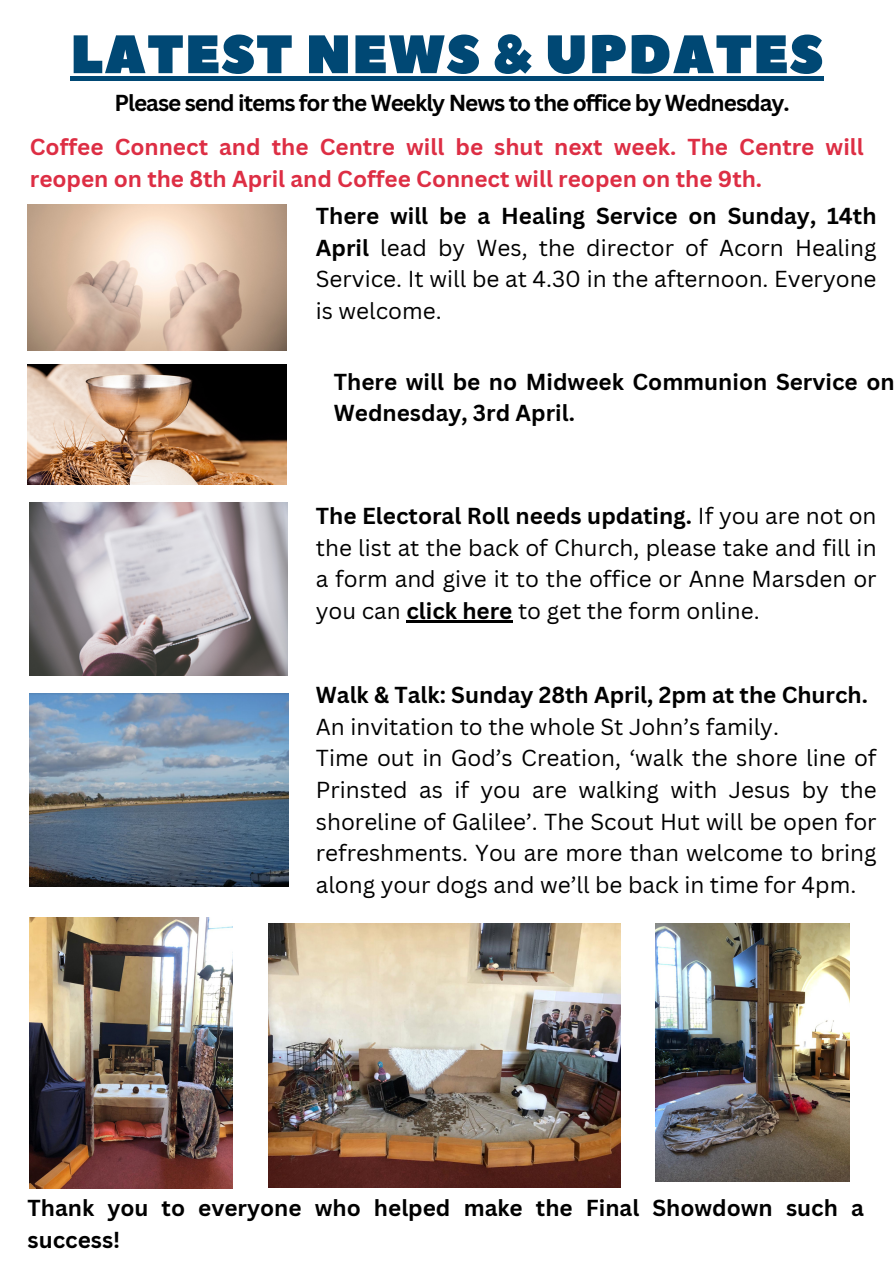
<style>
.page{position:relative;width:894px;height:1264px;background:#fff}
.page>*{position:absolute;margin:0;border:0;box-sizing:border-box;transform-origin:0 0}
.t1{font:54px "Peace Sans";letter-spacing:.02em;color:#004874}
.t2{font:22.5px/31.5px "Canva Sans";color:#000;text-align:justify}
.t3{font:700 22.5px/31.5px "Canva Sans";color:#000}
.t4{font:700 22.5px/31.5px "Canva Sans";color:#dd2e44}
.t5{font:700 22.5px "Canva Sans";letter-spacing:-.045em;color:#000}
.s1{font-weight:700}
</style>
<div class="page">
<img style="left:28px;top:204px;width:258px;height:147px">
<img style="left:28px;top:364px;width:258px;height:121px">
<img style="left:30px;top:503px;width:257px;height:172px">
<img style="left:30px;top:693px;width:259px;height:193px">
<img style="left:30px;top:917px;width:202px;height:271px">
<img style="left:268px;top:924px;width:352px;height:263px">
<img style="left:655px;top:924px;width:193px;height:257px">
<hr style="left:70px;top:77px;width:754px;height:4px;background:#004874">
<hr style="left:406px;top:620px;width:106px;height:2px;background:#000">
<h1 class="t1" style="left:70px;top:19px;width:754px">LATEST NEWS &amp; UPDATES</h1>
<p class="t5" style="left:114px;top:87px;width:676px">Please send items for the Weekly News to the office by Wednesday.</p>
<p class="t4" style="left:30px;top:131px;width:835px">Coffee Connect and the Centre will be shut next week. The Centre will reopen on the 8th April and Coffee Connect will reopen on the 9th.</p>
<p class="t2" style="left:316px;top:199px;width:562px"><span class="s1">There will be a Healing Service on Sunday, 14th April</span> lead by Wes, the director of Acorn Healing Service. It will be at 4.30 in the afternoon. Everyone is welcome.</p>
<p class="t3" style="left:334px;top:365px;width:562px">There will be no Midweek Communion Service on<br>Wednesday, 3rd April.</p>
<p class="t2" style="left:316px;top:500px;width:562px"><span class="s1">The Electoral Roll needs updating.</span> If you are not on the list at the back of Church, please take and fill in a form and give it to the office or Anne Marsden or you can <span class="s1">click here</span> to get the form online.</p>
<p class="t3" style="left:316px;top:679px;width:553px">Walk &amp; Talk: Sunday 28th April, 2pm at the Church.</p>
<p class="t2" style="left:316px;top:710px;width:562px;text-align:left">An invitation to the whole St John’s family.<br>Time out in God’s Creation, ‘walk the shore line of Prinsted as if you are walking with Jesus by the shoreline of Galilee’. The Scout Hut will be open for refreshments. You are more than welcome to bring along your dogs and we’ll be back in time for 4pm.</p>
<p class="t3" style="left:28px;top:1191px;width:837px">Thank you to everyone who helped make the Final Showdown such a success!</p>
</div>
